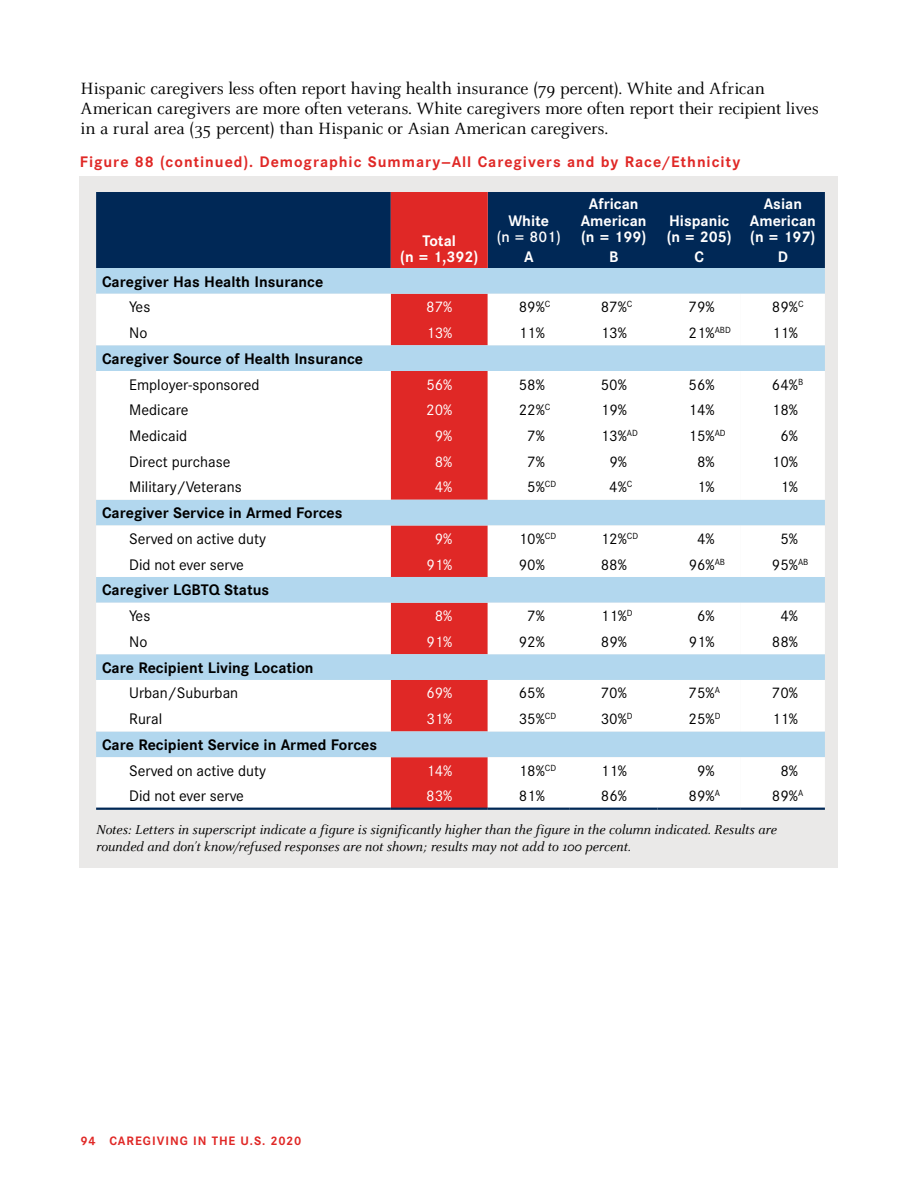
<style>
.page{position:relative;width:918px;height:1188px;background:#fff}
.page>*{position:absolute;margin:0;border:0;box-sizing:border-box;transform-origin:0 0}
.t1{font:18px/20.2px "Celeste Pro";letter-spacing:-.015em;color:#000}
.TableText{font:15px "Corporate S";color:#000}
.TableRowHead_BlackBo{font:700 15px "Corporate S";color:#000}
.TableRowHead_Black{font:15px "Corporate S";color:#000}
.CaptionLine2_No_TOC{font:700 15px "Corporate S";letter-spacing:.065em;color:#e02826}
.TableColHead{font:700 15px/16.5px "Corporate S";color:#fff;text-align:center}
.TableText_White{font:15px "Corporate S";color:#fff}
.TableColSubhead_Whit{font:700 15px/16.5px "Corporate S";color:#fff;text-align:center}
.TableColHead-2{font:500 15px/16.5px "Corporate S";color:#fff;text-align:center}
.TableSource{font:italic 14.25px/17.2px "Celeste Pro";letter-spacing:-.005em;color:#000}
.t2{font:700 12px "Corporate S";letter-spacing:.08em;color:#e02826}
.s1{font-weight:700}
</style>
<div class="page">
<div style="left:80px;top:176px;width:758px;height:691px;background:#eae9e8"></div>
<div style="left:96px;top:192px;width:729px;height:76px;background:#002856"></div>
<div style="left:391px;top:192px;width:97px;height:76px;background:#e02826"></div>
<div style="left:96px;top:268px;width:729px;height:26px;background:#b2d7ee"></div>
<svg style="left:96px;top:294px;width:729px;height:514px;background:#e6d4d9"></svg>
<svg style="left:488px;top:294px;width:253px;height:514px;background:#ebf4fa"></svg>
<hr style="left:96px;top:808px;width:295px;height:2px;background:#002856">
<hr style="left:391px;top:808px;width:97px;height:2px;background:#002856">
<hr style="left:488px;top:808px;width:82px;height:2px;background:#002856">
<hr style="left:570px;top:808px;width:88px;height:2px;background:#002856">
<hr style="left:658px;top:808px;width:83px;height:2px;background:#002856">
<hr style="left:741px;top:808px;width:84px;height:2px;background:#002856">
<p class="t1" style="left:81px;top:78px;width:740px">Hispanic caregivers less often report having health insurance (79 percent). White and African<br>American caregivers are more often veterans. White caregivers more often report their recipient lives in a rural area (35 percent) than Hispanic or Asian American caregivers.</p>
<p class="CaptionLine2_No_TOC" style="left:80px;top:152px;width:662px">Figure 88 (continued). Demographic Summary—All Caregivers and by Race/Ethnicity</p>
<p class="TableColSubhead_Whit" style="left:400px;top:232px;width:80px">Total<br>(n = 1,392)</p>
<p class="TableColHead-2" style="left:497px;top:213px;width:65px"><span class="s1">White<br></span>(n = 801)</p>
<p class="TableColHead" style="left:524px;top:249px;width:11px">A</p>
<p class="TableColHead" style="left:581px;top:196px;width:67px">African<br>American (n = 199)</p>
<p class="TableColHead" style="left:609px;top:249px;width:11px">B</p>
<p class="TableColHead" style="left:667px;top:213px;width:67px;text-align:left">Hispanic (n = 205)</p>
<p class="TableColHead" style="left:694px;top:249px;width:11px">C</p>
<p class="TableColHead" style="left:750px;top:196px;width:67px">Asian<br>American (n = 197)</p>
<p class="TableColHead" style="left:778px;top:249px;width:12px">D</p>
<p class="TableRowHead_BlackBo" style="left:102px;top:272px;width:223px">Caregiver Has Health Insurance</p>
<p class="TableRowHead_Black" style="left:129px;top:298px;width:23px">Yes</p>
<p class="TableText_White" style="left:426px;top:298px;width:28px">87%</p>
<p class="TableText" style="left:519px;top:298px;width:33px">89%<sup>C</sup></p>
<p class="TableText" style="left:601px;top:298px;width:33px">87%<sup>C</sup></p>
<p class="TableText" style="left:689px;top:298px;width:28px">79%</p>
<p class="TableText" style="left:772px;top:298px;width:33px">89%<sup>C</sup></p>
<p class="TableRowHead_Black" style="left:129px;top:324px;width:20px">No</p>
<p class="TableText_White" style="left:426px;top:324px;width:28px">13%</p>
<p class="TableText" style="left:519px;top:324px;width:27px">11%</p>
<p class="TableText" style="left:601px;top:324px;width:28px">13%</p>
<p class="TableText" style="left:689px;top:324px;width:44px">21%<sup>ABD</sup></p>
<p class="TableText" style="left:772px;top:324px;width:27px">11%</p>
<p class="TableRowHead_BlackBo" style="left:102px;top:349px;width:262px">Caregiver Source of Health Insurance</p>
<p class="TableRowHead_Black" style="left:129px;top:375px;width:132px">Employer-sponsored</p>
<p class="TableText_White" style="left:426px;top:375px;width:28px">56%</p>
<p class="TableText" style="left:519px;top:375px;width:28px">58%</p>
<p class="TableText" style="left:601px;top:375px;width:28px">50%</p>
<p class="TableText" style="left:689px;top:375px;width:28px">56%</p>
<p class="TableText" style="left:772px;top:375px;width:33px">64%<sup>B</sup></p>
<p class="TableRowHead_Black" style="left:129px;top:401px;width:61px">Medicare</p>
<p class="TableText_White" style="left:426px;top:401px;width:28px">20%</p>
<p class="TableText" style="left:519px;top:401px;width:33px">22%<sup>C</sup></p>
<p class="TableText" style="left:601px;top:401px;width:27px">19%</p>
<p class="TableText" style="left:689px;top:401px;width:28px">14%</p>
<p class="TableText" style="left:772px;top:401px;width:28px">18%</p>
<p class="TableRowHead_Black" style="left:129px;top:427px;width:60px">Medicaid</p>
<p class="TableText_White" style="left:435px;top:427px;width:19px">9%</p>
<p class="TableText" style="left:527px;top:427px;width:19px">7%</p>
<p class="TableText" style="left:601px;top:427px;width:39px">13%<sup>AD</sup></p>
<p class="TableText" style="left:689px;top:427px;width:39px">15%<sup>AD</sup></p>
<p class="TableText" style="left:780px;top:427px;width:19px">6%</p>
<p class="TableRowHead_Black" style="left:129px;top:453px;width:103px">Direct purchase</p>
<p class="TableText_White" style="left:435px;top:453px;width:19px">8%</p>
<p class="TableText" style="left:527px;top:453px;width:19px">7%</p>
<p class="TableText" style="left:609px;top:453px;width:19px">9%</p>
<p class="TableText" style="left:697px;top:453px;width:19px">8%</p>
<p class="TableText" style="left:772px;top:453px;width:28px">10%</p>
<p class="TableRowHead_Black" style="left:129px;top:478px;width:114px">Military/Veterans</p>
<p class="TableText_White" style="left:435px;top:478px;width:19px">4%</p>
<p class="TableText" style="left:527px;top:478px;width:30px">5%<sup>CD</sup></p>
<p class="TableText" style="left:609px;top:478px;width:25px">4%<sup>C</sup></p>
<p class="TableText" style="left:697px;top:478px;width:19px">1%</p>
<p class="TableText" style="left:780px;top:478px;width:19px">1%</p>
<p class="TableRowHead_BlackBo" style="left:102px;top:504px;width:242px">Caregiver Service in Armed Forces</p>
<p class="TableRowHead_Black" style="left:129px;top:530px;width:138px">Served on active duty</p>
<p class="TableText_White" style="left:435px;top:530px;width:19px">9%</p>
<p class="TableText" style="left:519px;top:530px;width:39px">10%<sup>CD</sup></p>
<p class="TableText" style="left:601px;top:530px;width:39px">12%<sup>CD</sup></p>
<p class="TableText" style="left:697px;top:530px;width:19px">4%</p>
<p class="TableText" style="left:780px;top:530px;width:19px">5%</p>
<p class="TableRowHead_Black" style="left:129px;top:556px;width:116px">Did not ever serve</p>
<p class="TableText_White" style="left:426px;top:556px;width:27px">91%</p>
<p class="TableText" style="left:519px;top:556px;width:28px">90%</p>
<p class="TableText" style="left:601px;top:556px;width:28px">88%</p>
<p class="TableText" style="left:689px;top:556px;width:38px">96%<sup>AB</sup></p>
<p class="TableText" style="left:772px;top:556px;width:38px">95%<sup>AB</sup></p>
<p class="TableRowHead_BlackBo" style="left:102px;top:581px;width:169px">Caregiver LGBTQ Status</p>
<p class="TableRowHead_Black" style="left:129px;top:607px;width:23px">Yes</p>
<p class="TableText_White" style="left:435px;top:607px;width:19px">8%</p>
<p class="TableText" style="left:527px;top:607px;width:19px">7%</p>
<p class="TableText" style="left:601px;top:607px;width:33px">11%<sup>D</sup></p>
<p class="TableText" style="left:697px;top:607px;width:19px">6%</p>
<p class="TableText" style="left:780px;top:607px;width:19px">4%</p>
<p class="TableRowHead_Black" style="left:129px;top:633px;width:20px">No</p>
<p class="TableText_White" style="left:426px;top:633px;width:27px">91%</p>
<p class="TableText" style="left:519px;top:633px;width:28px">92%</p>
<p class="TableText" style="left:601px;top:633px;width:28px">89%</p>
<p class="TableText" style="left:689px;top:633px;width:27px">91%</p>
<p class="TableText" style="left:772px;top:633px;width:28px">88%</p>
<p class="TableRowHead_BlackBo" style="left:102px;top:658px;width:213px">Care Recipient Living Location</p>
<p class="TableRowHead_Black" style="left:129px;top:684px;width:111px">Urban/Suburban</p>
<p class="TableText_White" style="left:426px;top:684px;width:27px">69%</p>
<p class="TableText" style="left:519px;top:684px;width:28px">65%</p>
<p class="TableText" style="left:601px;top:684px;width:28px">70%</p>
<p class="TableText" style="left:689px;top:684px;width:33px">75%<sup>A</sup></p>
<p class="TableText" style="left:772px;top:684px;width:28px">70%</p>
<p class="TableRowHead_Black" style="left:129px;top:710px;width:35px">Rural</p>
<p class="TableText_White" style="left:426px;top:710px;width:28px">31%</p>
<p class="TableText" style="left:519px;top:710px;width:39px">35%<sup>CD</sup></p>
<p class="TableText" style="left:601px;top:710px;width:33px">30%<sup>D</sup></p>
<p class="TableText" style="left:689px;top:710px;width:33px">25%<sup>D</sup></p>
<p class="TableText" style="left:772px;top:710px;width:27px">11%</p>
<p class="TableRowHead_BlackBo" style="left:102px;top:736px;width:277px">Care Recipient Service in Armed Forces</p>
<p class="TableRowHead_Black" style="left:129px;top:762px;width:138px">Served on active duty</p>
<p class="TableText_White" style="left:426px;top:762px;width:28px">14%</p>
<p class="TableText" style="left:519px;top:762px;width:39px">18%<sup>CD</sup></p>
<p class="TableText" style="left:601px;top:762px;width:27px">11%</p>
<p class="TableText" style="left:697px;top:762px;width:19px">9%</p>
<p class="TableText" style="left:780px;top:762px;width:19px">8%</p>
<p class="TableRowHead_Black" style="left:129px;top:787px;width:116px">Did not ever serve</p>
<p class="TableText_White" style="left:426px;top:787px;width:28px">83%</p>
<p class="TableText" style="left:519px;top:787px;width:28px">81%</p>
<p class="TableText" style="left:601px;top:787px;width:28px">86%</p>
<p class="TableText" style="left:689px;top:787px;width:33px">89%<sup>A</sup></p>
<p class="TableText" style="left:772px;top:787px;width:33px">89%<sup>A</sup></p>
<p class="TableSource" style="left:96px;top:820px;width:682px">Notes: Letters in superscript indicate a figure is significantly higher than the figure in the column indicated. Results are rounded and don’t know/refused responses are not shown; results may not add to 100 percent.</p>
<p class="t2" style="left:81px;top:1134px;width:222px">94 CAREGIVING IN THE U.S. 2020</p>
</div>
